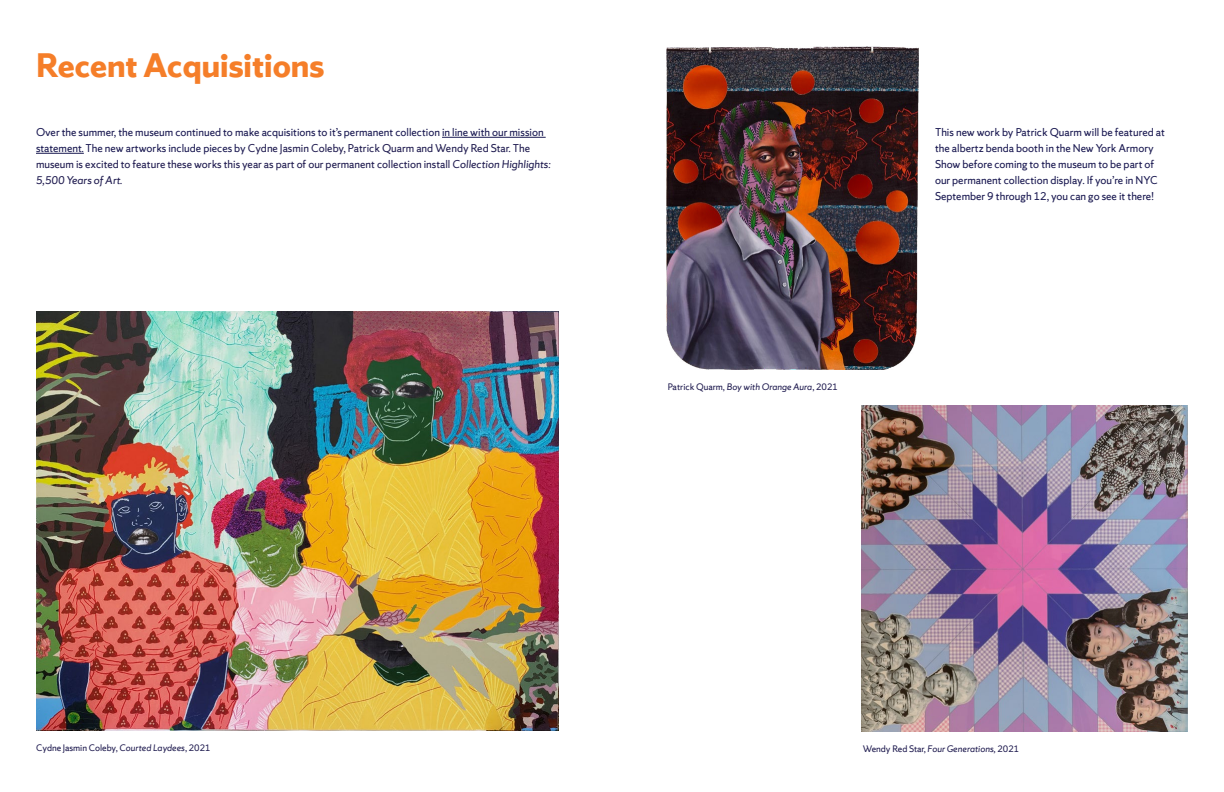
<style>
.page{position:relative;width:1224px;height:792px;background:#fff}
.page>*{position:absolute;margin:0;border:0;box-sizing:border-box;transform-origin:0 0}
.t1{font:700 36px "Sherman Sans";color:#f57e29}
.t2{font:12px/16px "Sherman Sans";color:#201c50}
.t3{font:12px/16px "Sherman Sans";color:#1b1a52}
.t4{font:10px "Sherman Sans";color:#201c50}
.s1{color:#1b1a52}
.s2{color:#1a1a52}
.s3{font-style:italic}
</style>
<div class="page">
<img style="left:666px;top:46px;width:253px;height:323px">
<img style="left:36px;top:312px;width:522px;height:419px">
<hr style="left:442px;top:137px;width:104px;height:1px;background:#1a1a52">
<hr style="left:36px;top:153px;width:48px;height:1px;background:#1a1a52">
<img style="left:861px;top:405px;width:327px;height:327px">
<h1 class="t1" style="left:36px;top:43px;width:290px">Recent Acquisitions</h1>
<p class="t2" style="left:36px;top:124px;width:516px"><span class="s1">Over the summer, the museum continued to make acquisitions to it’s permanent collection</span> <span class="s2">in line with our mission statement.</span> <span class="s1">The new artworks include pieces by</span> Cydne Jasmin Coleby, Patrick Quarm and Wendy Red Star. The museum is excited to feature these works this year as part of our permanent collection install <span class="s3">Collection Highlights:<br>5,500 Years of Art.</span></p>
<p class="t3" style="left:935px;top:124px;width:231px">This new work by Patrick Quarm will be featured at the albertz benda booth in the New York Armory Show before coming to the museum to be part of our permanent collection display. If you’re in NYC September 9 through 12, you can go see it there!</p>
<p class="t4" style="left:36px;top:742px;width:176px">Cydne Jasmin Coleby, <span class="s3">Courted Laydees</span>, 2021</p>
<p class="t4" style="left:668px;top:381px;width:172px">Patrick Quarm, <span class="s3">Boy with Orange Aura</span>, 2021</p>
<p class="t4" style="left:863px;top:743px;width:158px">Wendy Red Star, <span class="s3">Four Generations,</span> 2021</p>
</div>
